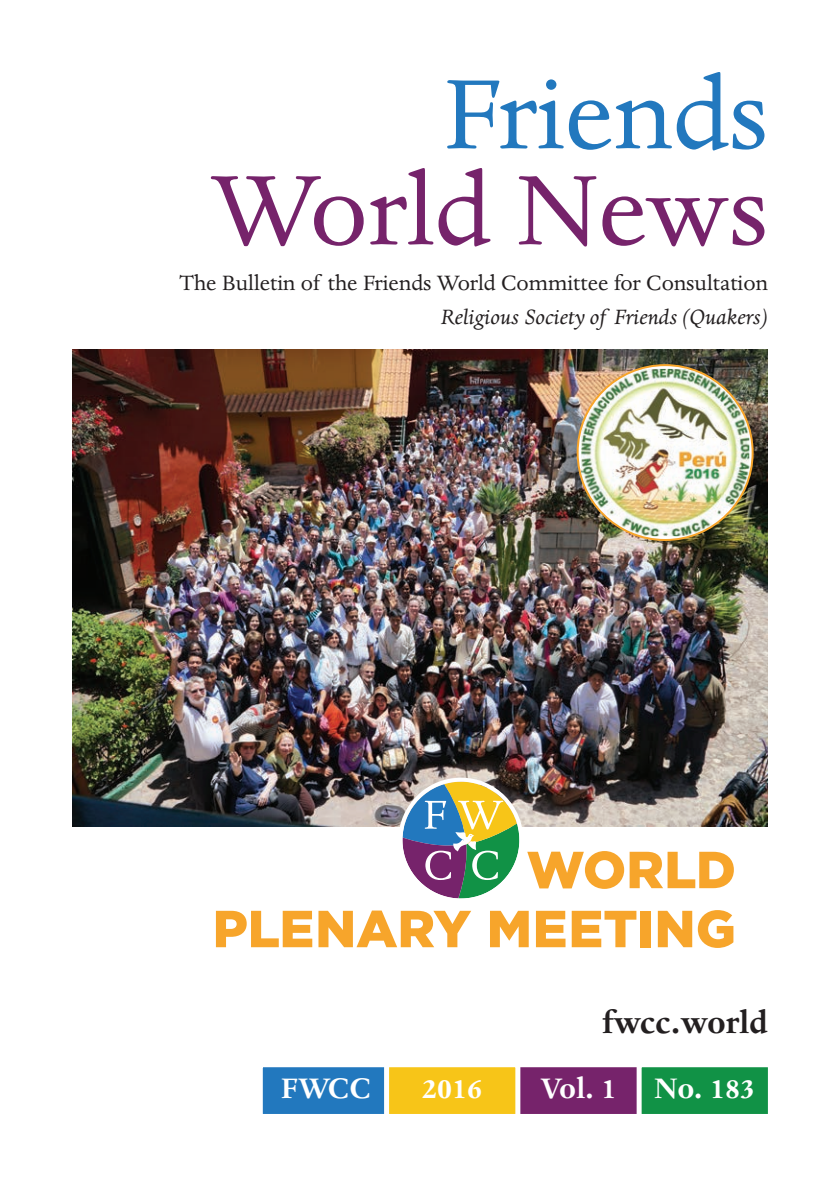
<style>
.page{position:relative;width:840px;height:1191px;background:#fff}
.page>*{position:absolute;margin:0;border:0;box-sizing:border-box;transform-origin:0 0}
.t1{font:114px "Dante MT Std";letter-spacing:-.01em;color:#76236b}
.t2{font:114px "Dante MT Std";color:#2278be}
.t3{font:900 52px/59px "Gotham";color:#f7a52b;text-align:right}
.t4{font:700 36px "Dante MT Std";color:#231f20}
.t5{font:700 32.8px "Dante MT Std";color:#fff}
.t6{font:24px "Dante MT Std";color:#231f20}
.t7{font:italic 24px "Dante MT Std";color:#231f20}
</style>
<div class="page">
<img style="left:72px;top:349px;width:695px;height:478px">
<svg style="left:262px;top:1067px;width:506px;height:47px;background:#6d8366"></svg>
<img style="left:580px;top:369px;width:168px;height:167px">
<svg style="left:402px;top:778px;width:120px;height:119px"></svg>
<div style="left:398px;top:777px;width:125px;height:125px;border:4px solid #fff;border-radius:50%"></div>
<h1 class="t2" style="left:443px;top:47px;width:325px">Friends</h1>
<h1 class="t1" style="left:210px;top:143px;width:558px">World News</h1>
<p class="t6" style="left:179px;top:269px;width:590px">The Bulletin of the Friends World Committee for Consultation</p>
<p class="t7" style="left:441px;top:304px;width:328px">Religious Society of Friends (Quakers)</p>
<h2 class="t3" style="left:212px;top:839px;width:524px">WORLD<br>PLENARY MEETING</h2>
<h3 class="t4" style="left:601px;top:1003px;width:167px">fwcc.world</h3>
<h3 class="t5" style="left:281px;top:1071px;width:91px">FWCC</h3>
<h3 class="t5" style="left:422px;top:1071px;width:61px">2016</h3>
<h3 class="t5" style="left:540px;top:1071px;width:216px">Vol. 1 No. 183</h3>
</div>
